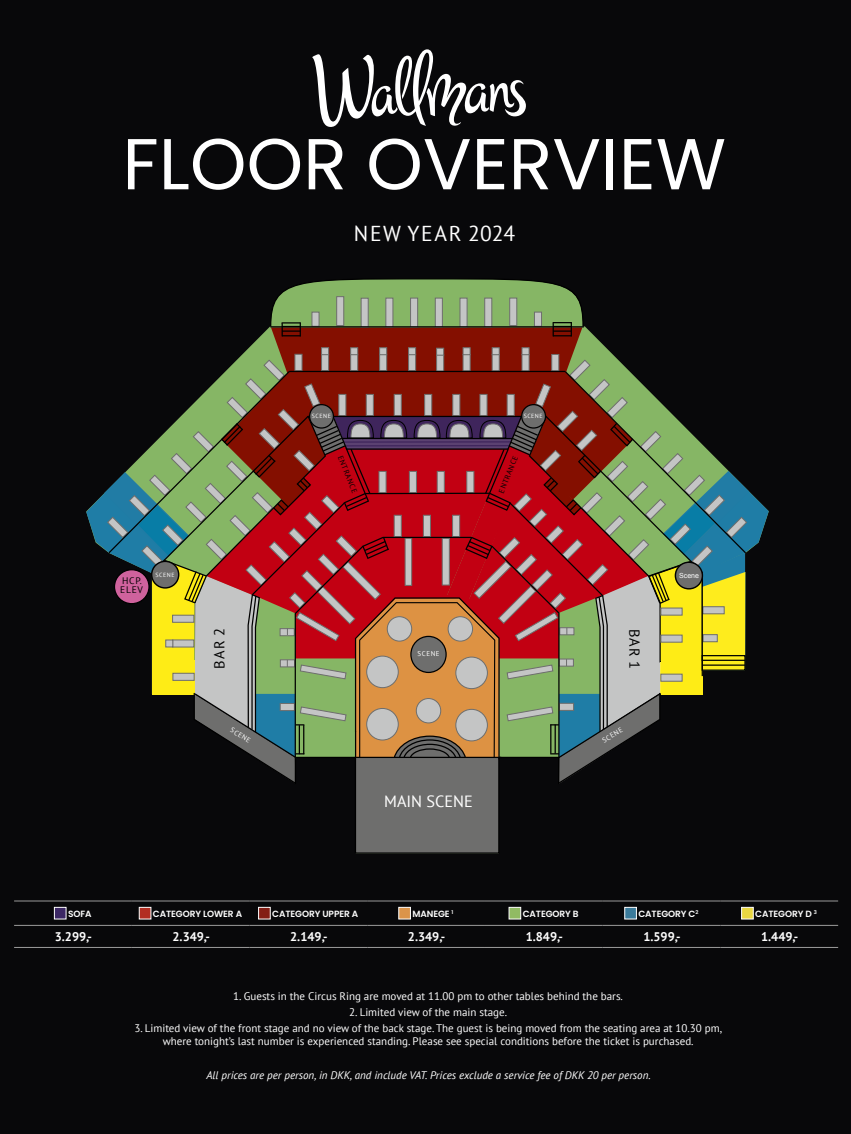
<style>
.page{position:relative;width:851px;height:1134px;background:#fff}
.page>*{position:absolute;margin:0;border:0;box-sizing:border-box;transform-origin:0 0}
.t1{font:72px "Poppins";color:#fff}
.t2{font:21.55px "PT Sans";letter-spacing:.08em;color:#fff}
.t3{font:16.25px "PT Sans";color:#fff}
.t4{font:14.5px "PT Sans";letter-spacing:.08em;color:#000}
.t5{font:700 12.5px "PT Sans";color:#fff}
.t6{font:11px/13px "PT Sans";color:#fff;text-align:center}
.t7{font:italic 11px "PT Sans";color:#fff}
.t8{font:9.5px/8.9px "PT Sans";letter-spacing:.08em;color:#000}
.t9{font:600 9px "Poppins";letter-spacing:-.01em;color:#fff}
.t10{font:7.5px "PT Sans";color:#000}
.t11{font:7px "PT Sans";letter-spacing:.08em;color:#fff}
.t12{font:7px "Arial";color:#fff}
.t13{font:6px "PT Sans";letter-spacing:.08em;color:#fff}
</style>
<div class="page">
<div style="left:0;top:0;width:850px;height:1134px;background:#08080a"></div>
<svg style="left:86px;top:279px;width:682px;height:575px"></svg>
<div style="left:411px;top:636px;width:35px;height:36px;background:#6e6e6d;border-radius:50%"></div>
<div style="left:410px;top:636px;width:36px;height:37px;border:1px solid #000;border-radius:50%"></div>
<div style="left:521px;top:405px;width:24px;height:23px;background:#6e6e6d;border-radius:50%"></div>
<div style="left:521px;top:404px;width:25px;height:25px;border:1px solid #000;border-radius:50%"></div>
<div style="left:675px;top:562px;width:27px;height:27px;background:#6e6e6d;border-radius:50%"></div>
<div style="left:674px;top:561px;width:29px;height:28px;border:1px solid #000;border-radius:50%"></div>
<div style="left:114px;top:570px;width:35px;height:34px;background:#cf629d;border-radius:50%"></div>
<div style="left:114px;top:569px;width:36px;height:35px;border:1px solid #000;border-radius:50%"></div>
<div style="left:309px;top:405px;width:24px;height:23px;background:#6e6e6d;border-radius:50%"></div>
<div style="left:309px;top:404px;width:25px;height:25px;border:1px solid #000;border-radius:50%"></div>
<div style="left:152px;top:561px;width:27px;height:27px;background:#6e6e6d;border-radius:50%"></div>
<div style="left:151px;top:561px;width:28px;height:28px;border:1px solid #000;border-radius:50%"></div>
<hr style="left:720px;top:901px;width:118px;height:1px;background:#9b9b9b">
<hr style="left:720px;top:925px;width:118px;height:1px;background:#9b9b9b">
<hr style="left:720px;top:947px;width:118px;height:1px;background:#9b9b9b">
<hr style="left:14px;top:901px;width:118px;height:1px;background:#9b9b9b">
<hr style="left:132px;top:901px;width:117px;height:1px;background:#9b9b9b">
<hr style="left:249px;top:901px;width:118px;height:1px;background:#9b9b9b">
<hr style="left:367px;top:901px;width:118px;height:1px;background:#9b9b9b">
<hr style="left:485px;top:901px;width:117px;height:1px;background:#9b9b9b">
<hr style="left:602px;top:901px;width:118px;height:1px;background:#9b9b9b">
<hr style="left:14px;top:925px;width:118px;height:1px;background:#9b9b9b">
<hr style="left:132px;top:925px;width:117px;height:1px;background:#9b9b9b">
<hr style="left:249px;top:925px;width:118px;height:1px;background:#9b9b9b">
<hr style="left:367px;top:925px;width:118px;height:1px;background:#9b9b9b">
<hr style="left:485px;top:925px;width:117px;height:1px;background:#9b9b9b">
<hr style="left:602px;top:925px;width:118px;height:1px;background:#9b9b9b">
<hr style="left:14px;top:947px;width:118px;height:1px;background:#9b9b9b">
<hr style="left:132px;top:947px;width:117px;height:1px;background:#9b9b9b">
<hr style="left:249px;top:947px;width:118px;height:1px;background:#9b9b9b">
<hr style="left:367px;top:947px;width:118px;height:1px;background:#9b9b9b">
<hr style="left:485px;top:947px;width:117px;height:1px;background:#9b9b9b">
<hr style="left:602px;top:947px;width:118px;height:1px;background:#9b9b9b">
<div style="left:54px;top:907px;width:12px;height:12px;background:#3c2865;border:1px solid #fff"></div>
<div style="left:139px;top:907px;width:12px;height:12px;background:#b22e22;border:1px solid #fff"></div>
<div style="left:258px;top:907px;width:12px;height:12px;background:#831e15;border:1px solid #fff"></div>
<div style="left:398px;top:907px;width:12px;height:12px;background:#db944a;border:1px solid #fff"></div>
<div style="left:509px;top:907px;width:11px;height:12px;background:#91bb63;border:1px solid #fff"></div>
<div style="left:624px;top:907px;width:12px;height:12px;background:#3b7b9b;border:1px solid #fff"></div>
<div style="left:741px;top:907px;width:12px;height:12px;background:#e9d742;border:1px solid #fff"></div>
<svg style="left:312px;top:49px;width:214px;height:78px"></svg>
<h1 class="t1" style="left:122px;top:122px;width:605px">FLOOR OVERVIEW</h1>
<h2 class="t2" style="left:354px;top:219px;width:163px">NEW YEAR 2024</h2>
<p class="t13" style="left:312px;top:412px;width:21px">SCENE</p>
<p class="t13" style="left:523px;top:412px;width:21px">SCENE</p>
<p class="t8" style="left:120px;top:576px;width:24px">HCP.<br>ELEV</p>
<p class="t13" style="left:155px;top:571px;width:21px">SCENE</p>
<p class="t10" style="left:344px;top:454px;width:41px;rotate:68deg">ENTRANCE</p>
<p class="t10" style="left:496px;top:491px;width:41px;rotate:-68deg">ENTRANCE</p>
<h3 class="t4" style="left:210px;top:668px;width:42px;rotate:-90deg">BAR 2</h3>
<h3 class="t4" style="left:644px;top:629px;width:42px;rotate:90deg">BAR 1</h3>
<p class="t11" style="left:417px;top:649px;width:24px">SCENE</p>
<p class="t11" style="left:233px;top:725px;width:24px;rotate:31deg">SCENE</p>
<p class="t11" style="left:600px;top:737px;width:24px;rotate:-31deg">SCENE</p>
<h3 class="t3" style="left:384px;top:791px;width:90px">MAIN SCENE</h3>
<p class="t12" style="left:679px;top:571px;width:21px">Scene</p>
<p class="t9" style="left:68px;top:909px;width:25px">SOFA</p>
<p class="t9" style="left:153px;top:909px;width:91px">CATEGORY LOWER A</p>
<p class="t9" style="left:272px;top:909px;width:87px">CATEGORY UPPER A</p>
<p class="t9" style="left:412px;top:909px;width:43px">MANEGE <sup>1</sup></p>
<p class="t9" style="left:522px;top:909px;width:57px">CATEGORY B</p>
<p class="t9" style="left:638px;top:909px;width:61px">CATEGORY C<sup>2</sup></p>
<p class="t9" style="left:755px;top:909px;width:63px">CATEGORY D <sup>3</sup></p>
<p class="t5" style="left:55px;top:928px;width:39px">3.299,-</p>
<p class="t5" style="left:172px;top:928px;width:39px">2.349,-</p>
<p class="t5" style="left:290px;top:928px;width:39px">2.149,-</p>
<p class="t5" style="left:408px;top:928px;width:39px">2.349,-</p>
<p class="t5" style="left:525px;top:928px;width:39px">1.849,-</p>
<p class="t5" style="left:643px;top:928px;width:39px">1.599,-</p>
<p class="t5" style="left:761px;top:928px;width:39px">1.449,-</p>
<p class="t6" style="left:233px;top:989px;width:391px">1. Guests in the Circus Ring are moved at 11.00 pm to other tables behind the bars.</p>
<p class="t6" style="left:349px;top:1005px;width:159px">2. Limited view of the main stage.</p>
<p class="t6" style="left:134px;top:1021px;width:589px">3. Limited view of the front stage and no view of the back stage. The guest is being moved from the seating area at 10.30 pm, where tonight’s last number is experienced standing. Please see special conditions before the ticket is purchased.</p>
<p class="t7" style="left:206px;top:1068px;width:446px">All prices are per person, in DKK, and include VAT. Prices exclude a service fee of DKK 20 per person.</p>
</div>
